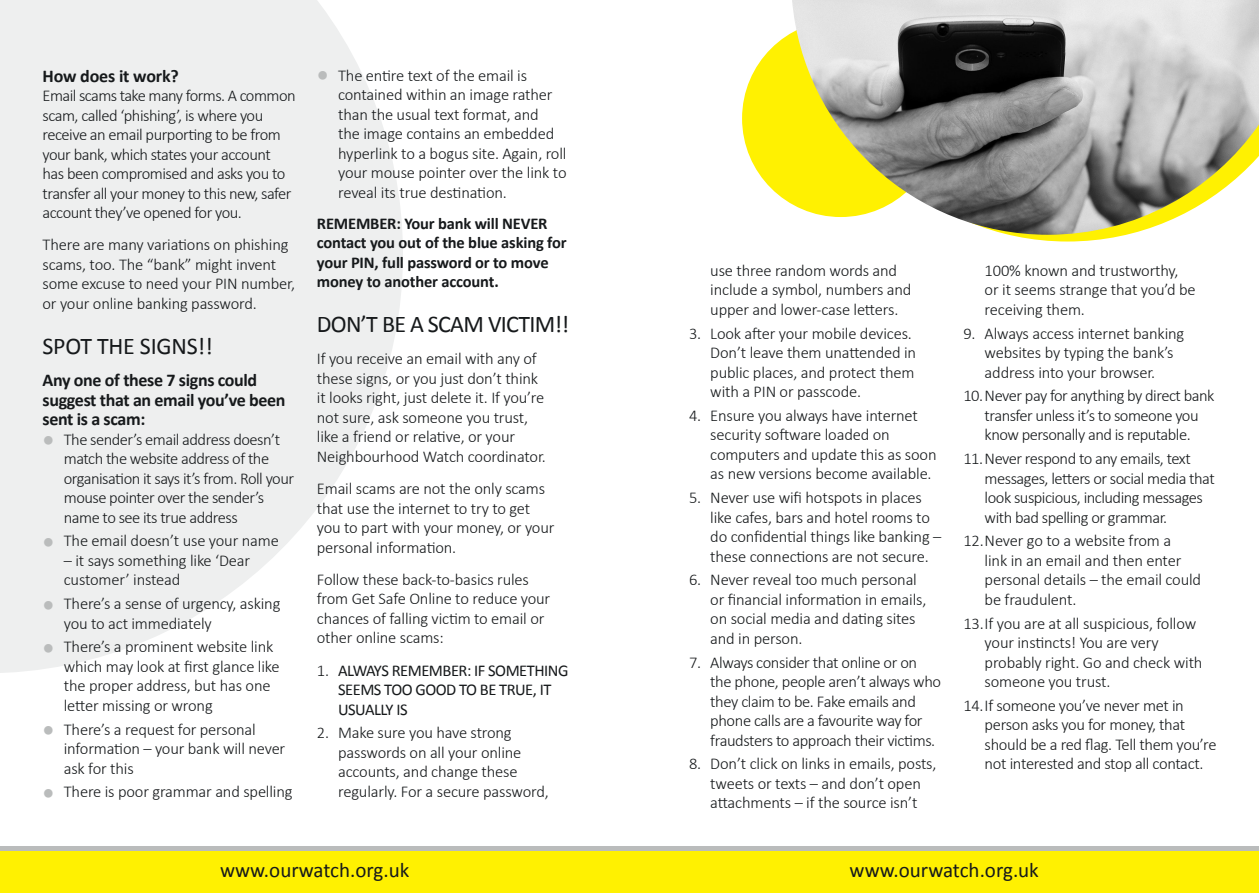
<style>
.page{position:relative;width:1259px;height:893px;background:#fff}
.page>*{position:absolute;margin:0;border:0;box-sizing:border-box;transform-origin:0 0}
.NHW_Sub_Heading{font:24px "Calibri";letter-spacing:-.03em;color:#16191b}
.NHW_Sub_Heading-2{font:24px "Calibri";letter-spacing:-.01em;color:#16191b}
.t1{font:21px "Calibri";color:#16191b}
.NHW_Para_Heading{font:700 18px/19.5px "Calibri";letter-spacing:-.02em;color:#16191b}
.NHW_Bullets{font:300 16.5px/19.5px "Calibri";letter-spacing:-.01em;color:#16191b}
.NHW_Body{font:300 16.5px/19.5px "Calibri";letter-spacing:-.01em;color:#16191b}
.NHW_Bullets-2{font:300 16.5px/19.5px "Calibri";letter-spacing:-.03em;color:#16191b}
.NHW_Body-2{font:300 16.5px/19.5px "Calibri";letter-spacing:-.03em;color:#16191b}
.NHW_Last_Bullet{font:300 16.5px/19.5px "Calibri";letter-spacing:-.01em;color:#16191b}
.NHW_Body-3{font:700 16.5px/19.5px "Calibri";letter-spacing:-.01em;color:#16191b}
.NHW_Bullets-3{font:16.5px/19.5px "Calibri";letter-spacing:-.03em;color:#16191b}
.s1{font-weight:700;font-size:24px;color:#babcbc}
.s2{font-weight:300}
</style>
<div class="page">
<div style="left:0;top:850px;width:1259px;height:43px;background:#fff101"></div>
<hr style="left:0;top:846px;width:1259px;height:4px;background:#babcbc">
<svg style="left:1010px;top:235px;width:115px;height:7px"></svg>
<svg style="left:0;top:0;width:403px;height:673px;fill:#eeefef"></svg>
<div style="left:742px;top:20px;width:197px;height:197px;background:#fff101;border-radius:50%"></div>
<img style="left:792px;top:0;width:467px;height:235px">
<p class="NHW_Para_Heading" style="left:43px;top:66px;width:138px">How does it work?</p>
<p class="NHW_Body-2" style="left:43px;top:86px;width:255px">Email scams take many forms. A common scam, called ‘phishing’, is where you receive an email purporting to be from your bank, which states your account has been compromised and asks you to transfer all your money to this new, safer account they’ve opened for you.</p>
<p class="NHW_Body" style="left:43px;top:235px;width:254px">There are many variations on phishing scams, too. The “bank” might invent some excuse to need your PIN number, or your online banking password.</p>
<p class="NHW_Sub_Heading-2" style="left:43px;top:331px;width:172px">SPOT THE SIGNS!!</p>
<p class="NHW_Para_Heading" style="left:43px;top:370px;width:244px">Any one of these 7 signs could suggest that an email you’ve been sent is a scam:</p>
<p class="NHW_Bullets-2" style="left:64px;top:429px;width:232px;text-indent:-21px"><span class="s1">•</span> The sender’s email address doesn’t match the website address of the organisation it says it’s from. Roll your mouse pointer over the sender’s name to see its true address</p>
<p class="NHW_Bullets" style="left:43px;top:531px;width:238px"><span class="s1">•</span> The email doesn’t use your name</p>
<p class="NHW_Bullets" style="left:64px;top:550px;width:188px">– it says something like ‘Dear customer’ instead</p>
<p class="NHW_Bullets" style="left:64px;top:594px;width:218px;text-indent:-21px"><span class="s1">•</span> There’s a sense of urgency, asking you to act immediately</p>
<p class="NHW_Bullets" style="left:64px;top:637px;width:217px;text-indent:-21px"><span class="s1">•</span> There’s a prominent website link which may look at first glance like the proper address, but has one letter missing or wrong</p>
<p class="NHW_Bullets" style="left:64px;top:719px;width:223px;text-indent:-21px"><span class="s1">•</span> There’s a request for personal information – your bank will never ask for this</p>
<p class="NHW_Bullets" style="left:43px;top:782px;width:251px"><span class="s1">•</span> There is poor grammar and spelling</p>
<p class="NHW_Last_Bullet" style="left:338px;top:65px;width:230px;text-indent:-21px"><span class="s1">•</span> The entire text of the email is contained within an image rather than the usual text format, and<br>the image contains an embedded hyperlink to a bogus site. Again, roll your mouse pointer over the link to reveal its true destination.</p>
<p class="NHW_Body-3" style="left:317px;top:213px;width:251px">REMEMBER: Your bank will NEVER contact you out of the blue asking for your PIN, full password or to move money to another account.</p>
<p class="NHW_Sub_Heading" style="left:317px;top:309px;width:254px">DON’T BE A SCAM VICTIM!!</p>
<p class="NHW_Body" style="left:317px;top:349px;width:230px">If you receive an email with any of these signs, or you just don’t think it looks right, just delete it. If you’re not sure, ask someone you trust, like a friend or relative, or your Neighbourhood Watch coordinator.</p>
<p class="NHW_Body" style="left:317px;top:479px;width:239px">Email scams are not the only scams that use the internet to try to get you to part with your money, or your personal information.</p>
<p class="NHW_Body" style="left:317px;top:569px;width:235px">Follow these back-to-basics rules from Get Safe Online to reduce your chances of falling victim to email or other online scams:</p>
<p class="NHW_Bullets-3" style="left:338px;top:660px;width:232px;text-indent:-21px"><span class="s2">1.</span> ALWAYS REMEMBER: IF SOMETHING<br>SEEMS TOO GOOD TO BE TRUE, IT<br>USUALLY IS</p>
<p class="NHW_Bullets" style="left:338px;top:723px;width:212px;text-indent:-21px">2. Make sure you have strong passwords on all your online accounts, and change these regularly. For a secure password,</p>
<p class="NHW_Bullets" style="left:710px;top:260px;width:203px">use three random words and include a symbol, numbers and upper and lower-case letters.</p>
<p class="NHW_Bullets" style="left:710px;top:323px;width:207px;text-indent:-21px">3. Look after your mobile devices.<br>Don’t leave them unattended in public places, and protect them with a PIN or passcode.</p>
<p class="NHW_Bullets" style="left:710px;top:405px;width:228px;text-indent:-21px">4. Ensure you always have internet security software loaded on computers and update this as soon as new versions become available.</p>
<p class="NHW_Bullets" style="left:710px;top:488px;width:233px;text-indent:-21px">5. Never use wifi hotspots in places like cafes, bars and hotel rooms to do confidential things like banking – these connections are not secure.</p>
<p class="NHW_Bullets" style="left:710px;top:570px;width:218px;text-indent:-21px">6. Never reveal too much personal or financial information in emails, on social media and dating sites and in person.</p>
<p class="NHW_Bullets" style="left:710px;top:652px;width:232px;text-indent:-21px">7. Always consider that online or on the phone, people aren’t always who they claim to be. Fake emails and phone calls are a favourite way for fraudsters to approach their victims.</p>
<p class="NHW_Bullets" style="left:689px;top:754px;width:249px;text-align:center">8. Don’t click on links in emails, posts, tweets or texts – and don’t open attachments – if the source isn’t</p>
<p class="NHW_Bullets" style="left:984px;top:260px;width:213px">100% known and trustworthy, or it seems strange that you’d be receiving them.</p>
<p class="NHW_Bullets" style="left:984px;top:323px;width:201px;text-indent:-21px">9. Always access internet banking websites by typing the bank’s address into your browser.</p>
<p class="NHW_Bullets-2" style="left:963px;top:386px;width:253px;text-align:center">10.Never pay for anything by direct bank transfer unless it’s to someone you know personally and is reputable.</p>
<p class="NHW_Bullets-2" style="left:984px;top:449px;width:232px;text-indent:-21px">11.Never respond to any emails, text messages, letters or social media that look suspicious, including messages with bad spelling or grammar.</p>
<p class="NHW_Bullets" style="left:984px;top:531px;width:218px;text-indent:-21px">12.Never go to a website from a<br>link in an email and then enter personal details – the email could be fraudulent.</p>
<p class="NHW_Bullets" style="left:984px;top:613px;width:219px;text-indent:-21px">13.If you are at all suspicious, follow your instincts! You are very probably right. Go and check with someone you trust.</p>
<p class="NHW_Bullets" style="left:984px;top:695px;width:233px;text-indent:-21px">14.If someone you’ve never met in person asks you for money, that should be a red flag. Tell them you’re not interested and stop all contact.</p>
<p class="t1" style="left:220px;top:856px;width:191px">www.ourwatch.org.uk</p>
<p class="t1" style="left:849px;top:856px;width:191px">www.ourwatch.org.uk</p>
</div>
